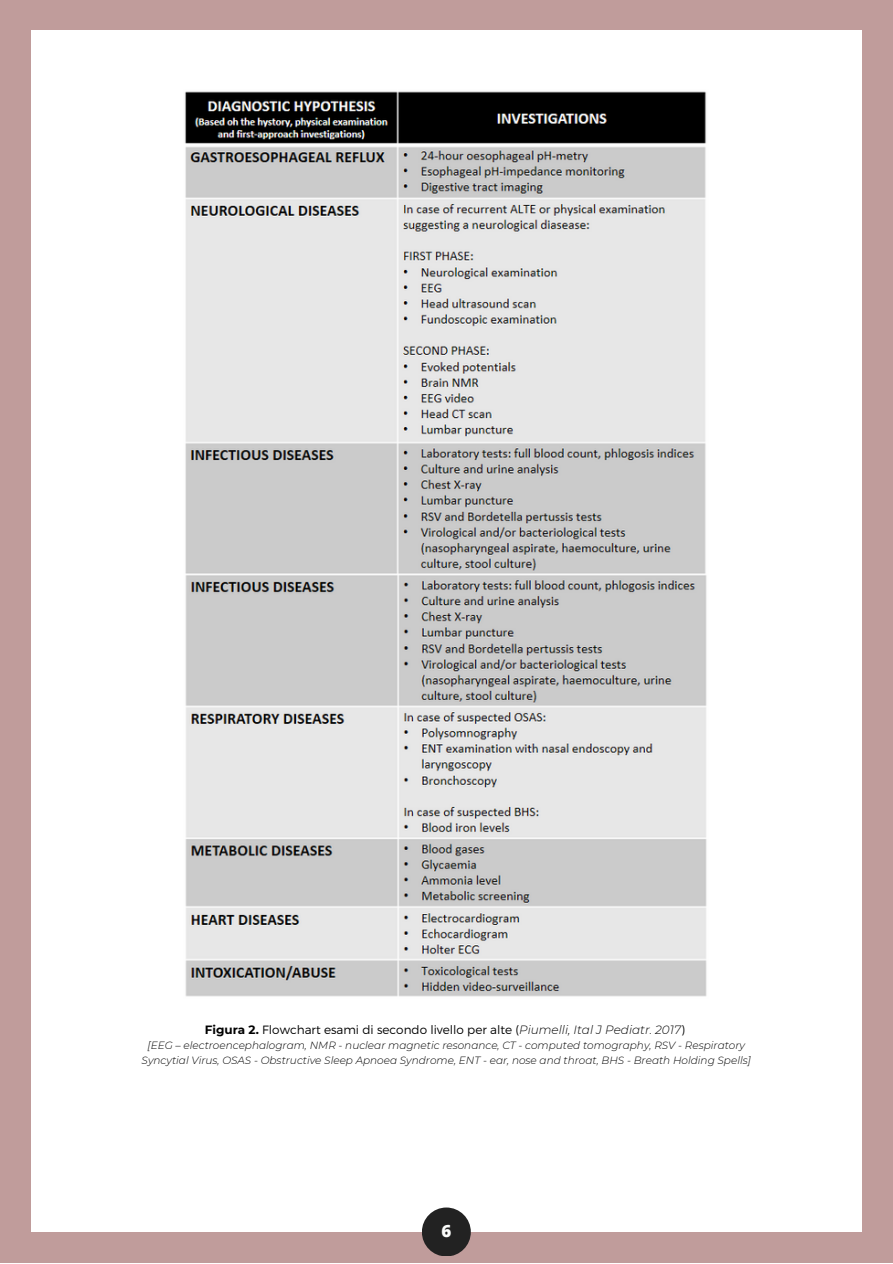
<style>
.page{position:relative;width:893px;height:1264px;background:#fff}
.page>*{position:absolute;margin:0;border:0;box-sizing:border-box;transform-origin:0 0}
.t1{font:800 16.95px "Open Sans";color:#fbfcfb}
.t2{font:300 12px "Montserrat";color:#000}
.t3{font:italic 300 10.5px/14.9px "Montserrat";color:#000;text-align:center}
.s1{font-weight:700}
.s2{font-style:italic}
</style>
<div class="page">
<div style="left:0;top:0;width:892px;height:1262px;background:#c09c9b"></div>
<div style="left:31px;top:30px;width:830px;height:1201px;background:#fff"></div>
<div style="left:422px;top:1207px;width:49px;height:49px;background:#222;border-radius:50%"></div>
<img style="left:185px;top:91px;width:522px;height:906px">
<p class="t2" style="left:205px;top:1021px;width:481px"><span class="s1">Figura 2.</span> Flowchart esami di secondo livello per alte (<span class="s2">Piumelli, Ital J Pediatr. 2017</span>)</p>
<p class="t3" style="left:142px;top:1038px;width:611px">[EEG – electroencephalogram, NMR - nuclear magnetic resonance, CT - computed tomography, RSV - Respiratory<br>Syncytial Virus, OSAS - Obstructive Sleep Apnoea Syndrome, ENT - ear, nose and throat, BHS - Breath Holding Spells]</p>
<p class="t1" style="left:441px;top:1219px;width:11px">6</p>
</div>
